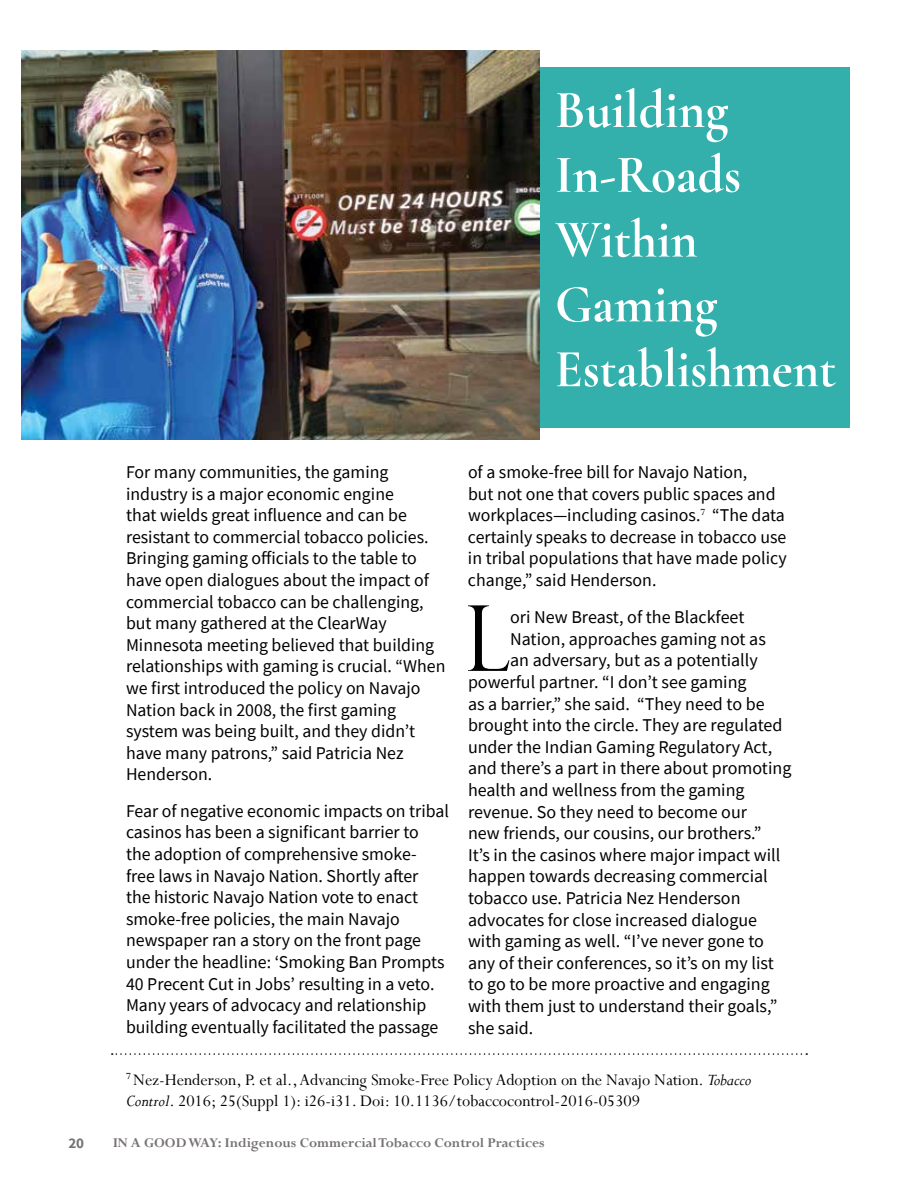
<style>
.page{position:relative;width:918px;height:1188px;background:#fff}
.page>*{position:absolute;margin:0;border:0;box-sizing:border-box;transform-origin:0 0}
.t1{font:300 91.05px "Perpetua Titling";color:#000}
.t2{font:700 54px/64.8px "Cormorant Garamond";color:#fff;scale:.95 1}
.t3{font:18px/21.6px "Source Sans Pro";color:#000}
.t4{font:18px/21.6px "Perpetua";color:#000}
.t5{font:700 15px "Perpetua";color:#777373}
.t6{font:700 15px "Source Sans Pro";color:#777373}
.s1{font-style:italic}
</style>
<div class="page">
<div style="left:68px;top:68px;width:782px;height:360px;background:#33b0ac"></div>
<svg style="left:112px;top:1053px;width:695px;height:2px"></svg>
<img style="left:22px;top:50px;width:518px;height:389px">
<h2 class="t2" style="left:555px;top:77px;width:297px">Building<br>In-Roads<br>Within<br>Gaming<br>Establishment</h2>
<p class="t3" style="left:468px;top:461px;width:320px">of a smoke-free bill for Navajo Nation,<br>but not one that covers public spaces and workplaces—including casinos.<sup>7</sup> “The data certainly speaks to decrease in tobacco use in tribal populations that have made policy change,” said Henderson.</p>
<h1 class="t1" style="left:465px;top:583px;width:47px">L</h1>
<p class="t3" style="left:510px;top:606px;width:236px">ori New Breast, of the Blackfeet</p>
<p class="t3" style="left:126px;top:461px;width:321px">For many communities, the gaming industry is a major economic engine<br>that wields great influence and can be resistant to commercial tobacco policies.<br>Bringing gaming officials to the table to have open dialogues about the impact of commercial tobacco can be challenging, but many gathered at the ClearWay Minnesota meeting believed that building relationships with gaming is crucial. “When we first introduced the policy on Navajo Nation back in 2008, the first gaming system was being built, and they didn’t have many patrons,” said Patricia Nez Henderson.</p>
<p class="t3" style="left:126px;top:800px;width:324px">Fear of negative economic impacts on tribal casinos has been a significant barrier to<br>the adoption of comprehensive smoke&shy;free laws in Navajo Nation. Shortly after<br>the historic Navajo Nation vote to enact smoke-free policies, the main Navajo newspaper ran a story on the front page under the headline: ‘Smoking Ban Prompts 40 Precent Cut in Jobs’ resulting in a veto.<br>Many years of advocacy and relationship building eventually facilitated the passage</p>
<p class="t3" style="left:510px;top:628px;width:257px">Nation, approaches gaming not as</p>
<p class="t3" style="left:510px;top:650px;width:249px">an adversary, but as a potentially</p>
<p class="t3" style="left:468px;top:671px;width:280px">powerful partner. “I don’t see gaming</p>
<p class="t3" style="left:468px;top:693px;width:298px">as a barrier,” she said. “They need to be</p>
<p class="t3" style="left:468px;top:714px;width:316px">brought into the circle. They are regulated</p>
<p class="t3" style="left:468px;top:736px;width:306px">under the Indian Gaming Regulatory Act,</p>
<p class="t3" style="left:468px;top:758px;width:325px">and there’s a part in there about promoting</p>
<p class="t3" style="left:468px;top:779px;width:278px">health and wellness from the gaming</p>
<p class="t3" style="left:468px;top:801px;width:281px">revenue. So they need to become our</p>
<p class="t3" style="left:468px;top:822px;width:295px">new friends, our cousins, our brothers.”</p>
<p class="t3" style="left:468px;top:844px;width:314px">It’s in the casinos where major impact will</p>
<p class="t3" style="left:468px;top:866px;width:301px">happen towards decreasing commercial</p>
<p class="t3" style="left:468px;top:887px;width:274px">tobacco use. Patricia Nez Henderson</p>
<p class="t3" style="left:468px;top:909px;width:291px">advocates for close increased dialogue</p>
<p class="t3" style="left:468px;top:930px;width:298px">with gaming as well. “I’ve never gone to</p>
<p class="t3" style="left:468px;top:952px;width:307px">any of their conferences, so it’s on my list</p>
<p class="t3" style="left:468px;top:974px;width:303px">to go to be more proactive and engaging</p>
<p class="t3" style="left:468px;top:995px;width:311px">with them just to understand their goals,”</p>
<p class="t3" style="left:468px;top:1017px;width:67px">she said.</p>
<p class="t4" style="left:126px;top:1068px;width:627px"><sup>7</sup> Nez-Henderson, P. et al., Advancing Smoke-Free Policy Adoption on the Navajo Nation. <span class="s1">Tobacco<br>Control</span>. 2016; 25(Suppl 1): i26-i31. Doi: 10.1136/tobaccocontrol-2016-05309</p>
<p class="t6" style="left:68px;top:1133px;width:17px">20</p>
<p class="t5" style="left:112px;top:1134px;width:434px">IN A GOOD WAY: Indigenous Commercial Tobacco Control Practices</p>
</div>
